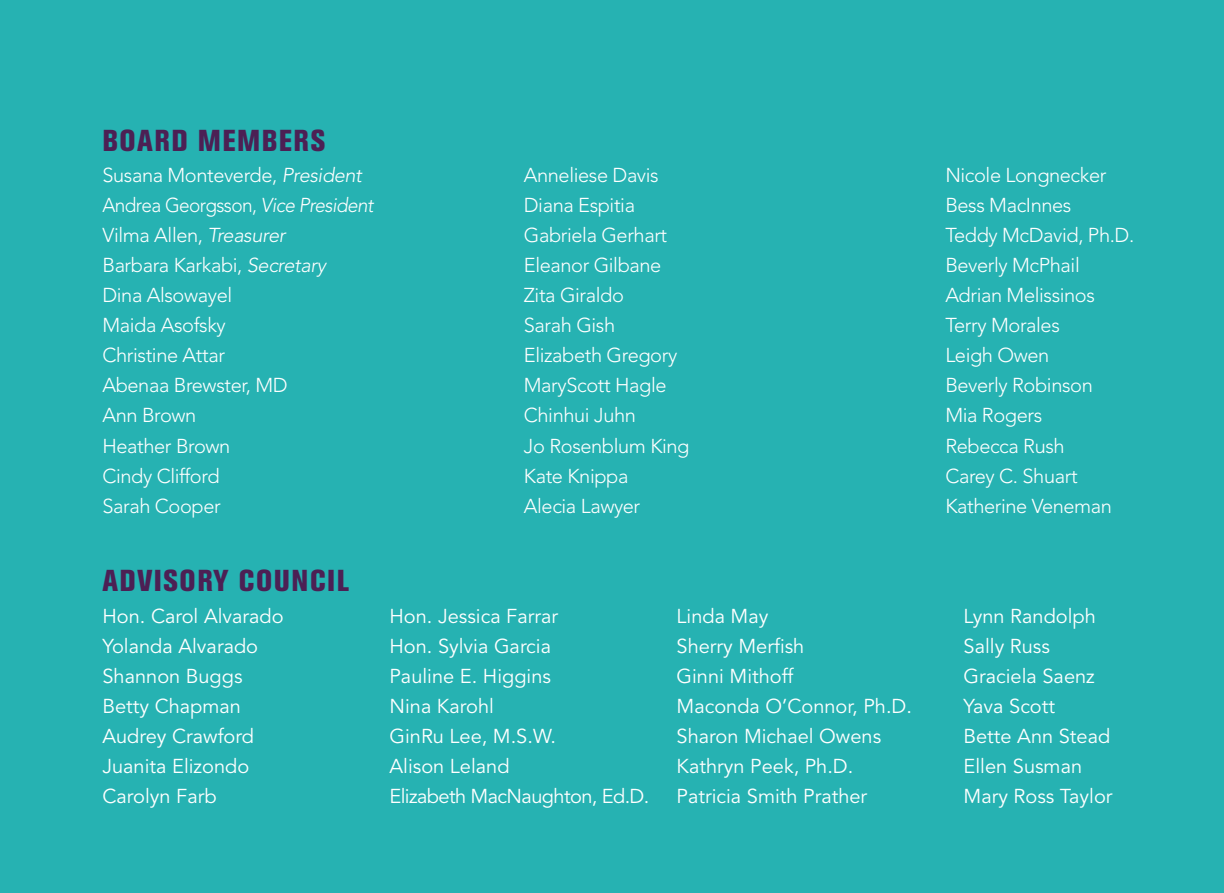
<style>
.page{position:relative;width:1224px;height:893px;background:#fff}
.page>*{position:absolute;margin:0;border:0;box-sizing:border-box;transform-origin:0 0}
.t1{font:800 condensed 30px "Akzidenz Grotesk BE";letter-spacing:.05em;color:#4c2054}
.t2{font:300 20px/30px "Avenir";letter-spacing:-.02em;color:#fff}
.t3{font:20px/30px "Avenir";color:#fff}
.t4{font:300 20px "Avenir";letter-spacing:-.02em;color:#fff;scale:.95 1}
.s1{font-style:italic}
</style>
<div class="page">
<div style="left:0;top:0;width:1223px;height:893px;background:#26b2b2"></div>
<p class="t1" style="left:102px;top:123px;width:224px">BOARD MEMBERS</p>
<p class="t2" style="left:102px;top:160px;width:261px">Susana Monteverde, <span class="s1">President</span></p>
<p class="t4" style="left:102px;top:194px;width:287px">Andrea Georgsson, <span class="s1">Vice President</span></p>
<p class="t2" style="left:102px;top:220px;width:184px">Vilma Allen, <span class="s1">Treasurer</span></p>
<p class="t2" style="left:102px;top:250px;width:225px">Barbara Karkabi, <span class="s1">Secretary</span></p>
<p class="t2" style="left:102px;top:280px;width:131px">Dina Alsowayel</p>
<p class="t2" style="left:102px;top:310px;width:125px">Maida Asofsky</p>
<p class="t2" style="left:102px;top:340px;width:124px">Christine Attar</p>
<p class="t2" style="left:102px;top:370px;width:187px">Abenaa Brewster, MD<br>Ann Brown<br>Heather Brown<br>Cindy Clifford<br>Sarah Cooper</p>
<p class="t2" style="left:524px;top:160px;width:167px">Anneliese Davis<br>Diana Espitia<br>Gabriela Gerhart<br>Eleanor Gilbane<br>Zita Giraldo<br>Sarah Gish<br>Elizabeth Gregory<br>MaryScott Hagle<br>Chinhui Juhn<br>Jo Rosenblum King<br>Kate Knippa<br>Alecia Lawyer</p>
<p class="t2" style="left:945px;top:160px;width:190px">Nicole Longnecker<br>Bess MacInnes<br>Teddy McDavid, Ph.D.<br>Beverly McPhail<br>Adrian Melissinos<br>Terry Morales<br>Leigh Owen<br>Beverly Robinson<br>Mia Rogers<br>Rebecca Rush<br>Carey C. Shuart<br>Katherine Veneman</p>
<p class="t1" style="left:102px;top:563px;width:248px">ADVISORY COUNCIL</p>
<p class="t3" style="left:102px;top:602px;width:183px">Hon. Carol Alvarado</p>
<p class="t3" style="left:102px;top:632px;width:157px">Yolanda Alvarado<br>Shannon Buggs<br>Betty Chapman<br>Audrey Crawford<br>Juanita Elizondo<br>Carolyn Farb</p>
<p class="t3" style="left:389px;top:602px;width:261px">Hon. Jessica Farrar<br>Hon. Sylvia Garcia<br>Pauline E. Higgins<br>Nina Karohl<br>GinRu Lee, M.S.W.<br>Alison Leland<br>Elizabeth MacNaughton, Ed.D.</p>
<p class="t3" style="left:676px;top:602px;width:237px">Linda May<br>Sherry Merfish<br>Ginni Mithoff<br>Maconda O’Connor, Ph.D.<br>Sharon Michael Owens<br>Kathryn Peek, Ph.D.<br>Patricia Smith Prather</p>
<p class="t3" style="left:963px;top:602px;width:150px">Lynn Randolph<br>Sally Russ<br>Graciela Saenz<br>Yava Scott<br>Bette Ann Stead<br>Ellen Susman<br>Mary Ross Taylor</p>
</div>
